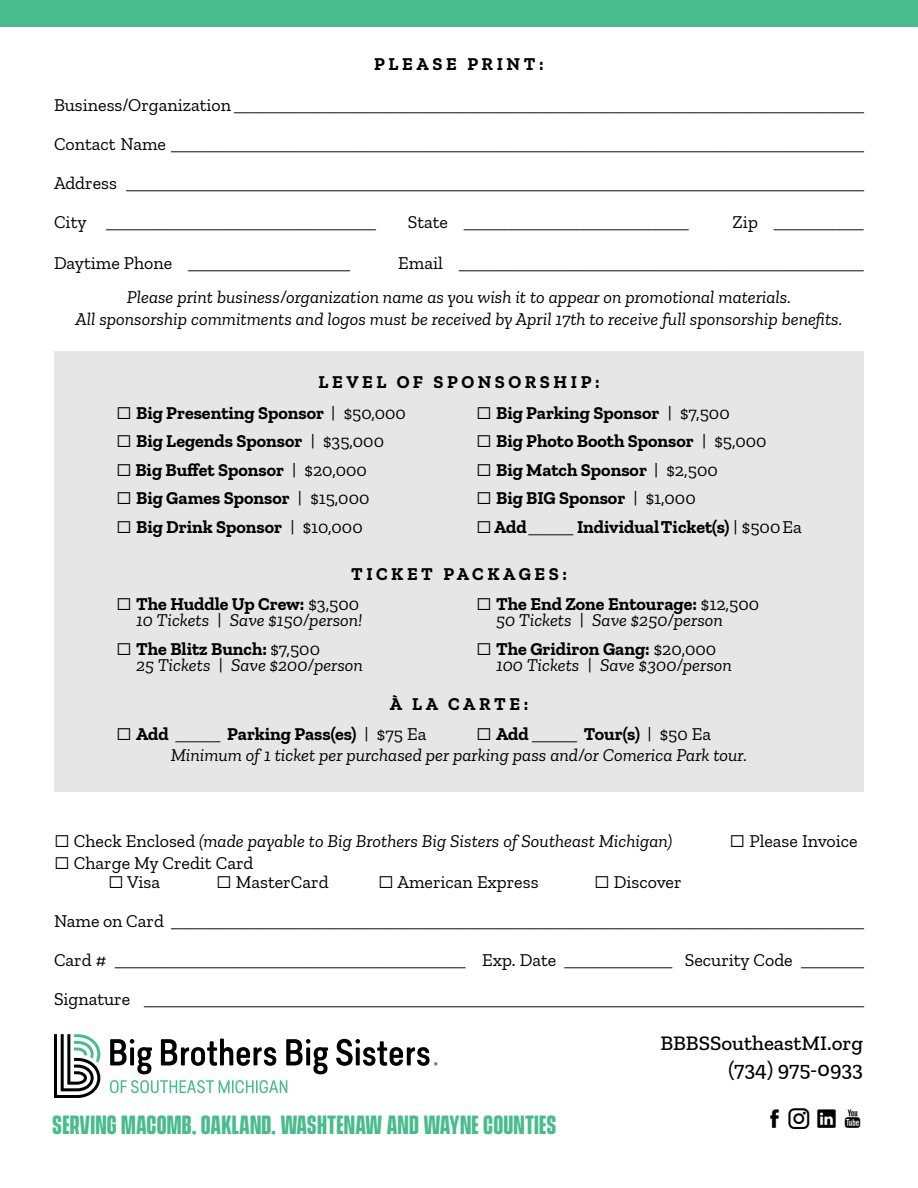
<style>
.page{position:relative;width:918px;height:1188px;background:#fff}
.page>*{position:absolute;margin:0;border:0;box-sizing:border-box;transform-origin:0 0}
.t1{font:700 24px "Vanguard CF";letter-spacing:.01em;color:#49bc8d}
.t2{font:500 21.6px "Zilla Slab";color:#000}
.t3{font:500 21px "Zilla Slab";color:#000}
.t4{font:18px/39px "Minion Pro";color:#000;text-align:justify}
.t5{font:italic 18px/16.5px "Zilla Slab";color:#000}
.t6{font:700 18px/28.5px "Zilla Slab";color:#000}
.t7{font:18px/19.5px "Zilla Slab";color:#000}
.t8{font:700 18px "Zilla Slab";letter-spacing:.2em;color:#000}
.s1{font-family:"Zilla Slab"}
.s2{font-weight:400}
.s3{font-family:"Minion Pro";font-weight:400}
.s4{font-style:normal}
.s5{font-weight:700;font-style:normal}
</style>
<div class="page">
<div style="left:0;top:0;width:918px;height:27px;background:#49bc8d"></div>
<div style="left:54px;top:351px;width:810px;height:441px;background:#e6e6e6"></div>
<svg style="left:110px;top:1039px;width:42px;height:35px"></svg>
<svg style="left:161px;top:1039px;width:115px;height:27px"></svg>
<svg style="left:286px;top:1039px;width:42px;height:35px"></svg>
<svg style="left:336px;top:1039px;width:101px;height:27px"></svg>
<svg style="left:54px;top:1034px;width:46px;height:64px"></svg>
<svg style="left:110px;top:1080px;width:177px;height:13px"></svg>
<p class="t8" style="left:374px;top:53px;width:171px">PLEASE PRINT:</p>
<p class="t4" style="left:54px;top:86px;width:812px"><span class="s1">Business/Organization</span> ______________________________________________________________________ <span class="s1">Contact Name</span> _____________________________________________________________________________ <span class="s1">Address</span> __________________________________________________________________________________ <span class="s1">City</span> ______________________________</p>
<p class="t4" style="left:408px;top:203px;width:283px"><span class="s1">State</span> _________________________</p>
<p class="t4" style="left:733px;top:203px;width:133px"><span class="s1">Zip</span> __________</p>
<p class="t4" style="left:54px;top:244px;width:298px"><span class="s1">Daytime Phone</span> __________________</p>
<p class="t4" style="left:398px;top:244px;width:467px"><span class="s1">Email</span> _____________________________________________</p>
<p class="t5" style="left:75px;top:286px;width:769px;line-height:21.6px;text-align:center">Please print business/organization name as you wish it to appear on promotional materials.<br>All sponsorship commitments and logos must be received by April 17th to receive full sponsorship benefits.</p>
<p class="t6" style="left:116px;top:366px;width:485px;line-height:31.2px;text-indent:202px">LEVEL OF SPONSORSHIP: <span class="s2">☐</span> Big Presenting Sponsor <span class="s2">| $50,000</span></p>
<p class="t6" style="left:116px;top:427px;width:269px"><span class="s2">☐</span> Big Legends Sponsor <span class="s2">| $35,000 ☐</span> Big Buffet Sponsor <span class="s2">| $20,000 ☐</span> Big Games Sponsor <span class="s2">| $15,000 ☐</span> Big Drink Sponsor <span class="s2">| $10,000</span></p>
<p class="t6" style="left:476px;top:399px;width:327px"><span class="s2">☐</span> Big Parking Sponsor <span class="s2">| $7,500<br>☐</span> Big Photo Booth Sponsor <span class="s2">| $5,000<br>☐</span> Big Match Sponsor <span class="s2">| $2,500<br>☐</span> Big BIG Sponsor <span class="s2">| $1,000<br>☐</span> Add <span class="s3">_____</span> Individual Ticket(s) <span class="s2">| $500 Ea</span></p>
<p class="t8" style="left:351px;top:563px;width:217px">TICKET PACKAGES:</p>
<p class="t5" style="left:116px;top:595px;width:248px;text-align:right"><span class="s4">☐</span> <span class="s5">The Huddle Up Crew:</span> <span class="s4">$3,500<br></span>10 Tickets <span class="s4">|</span> Save $150/person!</p>
<p class="t5" style="left:136px;top:640px;width:228px;text-indent:-20px"><span class="s4">☐</span> <span class="s5">The Blitz Bunch:</span> <span class="s4">$7,500<br></span>25 Tickets <span class="s4">|</span> Save $200/person</p>
<p class="t5" style="left:496px;top:595px;width:265px;text-indent:-20px"><span class="s4">☐</span> <span class="s5">The End Zone Entourage:</span> <span class="s4">$12,500<br></span>50 Tickets <span class="s4">|</span> Save $250/person</p>
<p class="t5" style="left:496px;top:640px;width:237px;text-indent:-20px"><span class="s4">☐</span> <span class="s5">The Gridiron Gang:</span> <span class="s4">$20,000<br></span>100 Tickets <span class="s4">|</span> Save $300/person</p>
<p class="t6" style="left:390px;top:690px;width:140px">À LA CARTE:</p>
<p class="t6" style="left:116px;top:720px;width:312px"><span class="s2">☐</span> Add <span class="s3">_____</span> Parking Pass(es) <span class="s2">| $75 Ea</span></p>
<p class="t6" style="left:476px;top:720px;width:236px"><span class="s2">☐</span> Add <span class="s3">_____</span> Tour(s) <span class="s2">| $50 Ea</span></p>
<p class="t5" style="left:171px;top:747px;width:578px">Minimum of 1 ticket per purchased per parking pass and/or Comerica Park tour.</p>
<p class="t5" style="left:54px;top:833px;width:620px"><span class="s4">☐ Check Enclosed</span> (made payable to Big Brothers Big Sisters of Southeast Michigan)</p>
<p class="t7" style="left:729px;top:832px;width:130px">☐ Please Invoice</p>
<p class="t7" style="left:108px;top:853px;width:147px;text-indent:-54px">☐ Charge My Credit Card ☐ Visa</p>
<p class="t7" style="left:216px;top:873px;width:114px">☐ MasterCard</p>
<p class="t7" style="left:378px;top:873px;width:162px">☐ American Express</p>
<p class="t7" style="left:594px;top:873px;width:89px">☐ Discover</p>
<p class="t4" style="left:54px;top:902px;width:812px"><span class="s1">Name on Card</span> _____________________________________________________________________________ <span class="s1">Card #</span> _______________________________________ <span class="s1">Exp. Date</span> ____________ <span class="s1">Security Code</span> _______ <span class="s1">Signature</span> ________________________________________________________________________________</p>
<p class="t3" style="left:660px;top:1031px;width:204px">BBBSSoutheastMI.org</p>
<p class="t2" style="left:729px;top:1057px;width:136px">(734) 975-0933</p>
<h1 class="t1" style="left:52px;top:1107px;width:506px">SERVING MACOMB, OAKLAND, WASHTENAW AND WAYNE COUNTIES</h1>
</div>
